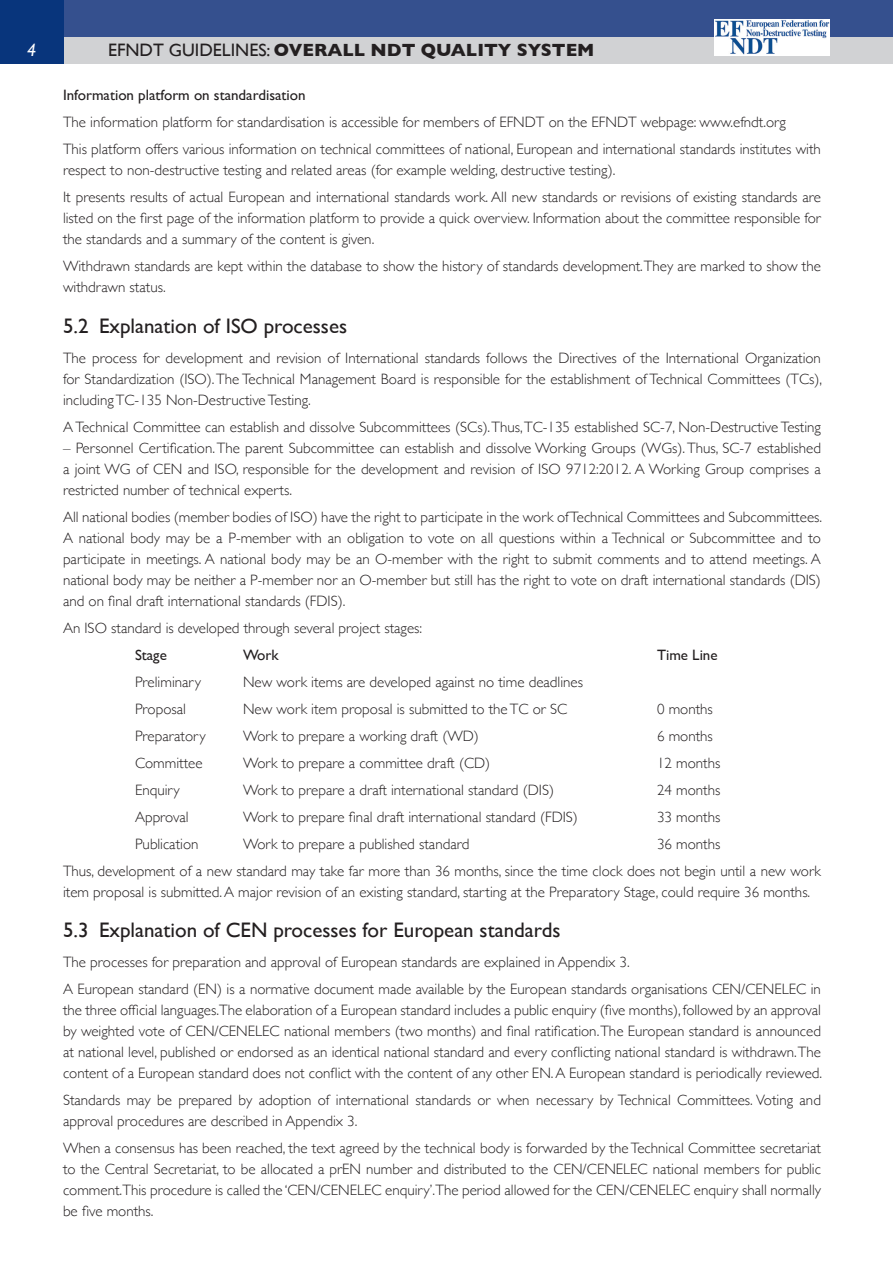
<style>
.page{position:relative;width:893px;height:1263px;background:#fff}
.page>*{position:absolute;margin:0;border:0;box-sizing:border-box;transform-origin:0 0}
.Heading_2{font:21px "Gill Sans";color:#231f20}
.t1{font:700 18px "Gill Sans";color:#231f20}
.t2{font:italic 18px "Gill Sans";color:#fff}
.Body_text{font:300 15px/21px "Gill Sans";color:#231f20;text-align:justify}
.Heading_4{font:15px "Gill Sans";color:#231f20}
.Body_text-2{font:15px "Gill Sans";color:#231f20}
.s1{font-weight:400}
</style>
<div class="page">
<div style="left:0;top:36px;width:893px;height:27px;background:#d1d2d4"></div>
<div style="left:0;top:0;width:893px;height:36px;background:#35508e"></div>
<div style="left:0;top:0;width:63px;height:63px;background:#08357c"></div>
<img style="left:715px;top:20px;width:115px;height:36px">
<p class="t2" style="left:27px;top:39px;width:11px">4</p>
<p class="t1" style="left:108px;top:35px;width:488px"><span class="s1">EFNDT GUIDELINES:</span> OVERALL NDT QUALITY SYSTEM</p>
<p class="Heading_4" style="left:63px;top:86px;width:244px">Information platform on standardisation</p>
<p class="Body_text" style="left:63px;top:111px;width:724px">The information platform for standardisation is accessible for members of EFNDT on the EFNDT webpage: www.efndt.org</p>
<p class="Body_text" style="left:63px;top:138px;width:759px">This platform offers various information on technical committees of national, European and international standards institutes with respect to non-destructive testing and related areas (for example welding, destructive testing).</p>
<p class="Body_text" style="left:63px;top:186px;width:759px">It presents results of actual European and international standards work. All new standards or revisions of existing standards are listed on the first page of the information platform to provide a quick overview. Information about the committee responsible for the standards and a summary of the content is given.</p>
<p class="Body_text" style="left:63px;top:255px;width:759px">Withdrawn standards are kept within the database to show the history of standards development. They are marked to show the withdrawn status.</p>
<p class="Heading_2" style="left:63px;top:313px;width:286px">5.2 Explanation of ISO processes</p>
<p class="Body_text" style="left:63px;top:346px;width:761px">The process for development and revision of International standards follows the Directives of the International Organization for Standardization (ISO). The Technical Management Board is responsible for the establishment of Technical Committees (TCs), including TC-135 Non-Destructive Testing.</p>
<p class="Body_text" style="left:63px;top:415px;width:759px">A Technical Committee can establish and dissolve Subcommittees (SCs). Thus, TC-135 established SC-7, Non-Destructive Testing</p>
<p class="Body_text" style="left:63px;top:436px;width:759px">– Personnel Certification. The parent Subcommittee can establish and dissolve Working Groups (WGs). Thus, SC-7 established a joint WG of CEN and ISO, responsible for the development and revision of ISO 9712:2012. A Working Group comprises a restricted number of technical experts.</p>
<p class="Body_text" style="left:63px;top:505px;width:761px">All national bodies (member bodies of ISO) have the right to participate in the work of Technical Committees and Subcommittees.<br>A national body may be a P-member with an obligation to vote on all questions within a Technical or Subcommittee and to participate in meetings. A national body may be an O-member with the right to submit comments and to attend meetings. A national body may be neither a P-member nor an O-member but still has the right to vote on draft international standards (DIS) and on final draft international standards (FDIS).</p>
<p class="Body_text" style="left:63px;top:616px;width:361px">An ISO standard is developed through several project stages:</p>
<p class="Body_text-2" style="left:135px;top:646px;width:33px">Stage</p>
<p class="Body_text-2" style="left:243px;top:646px;width:37px">Work</p>
<p class="Body_text-2" style="left:657px;top:646px;width:62px">Time Line</p>
<p class="Body_text" style="left:135px;top:670px;width:67px">Preliminary</p>
<p class="Body_text" style="left:243px;top:670px;width:342px">New work items are developed against no time deadlines</p>
<p class="Body_text" style="left:135px;top:697px;width:53px">Proposal</p>
<p class="Body_text" style="left:243px;top:697px;width:326px">New work item proposal is submitted to the TC or SC</p>
<p class="Body_text" style="left:657px;top:697px;width:57px">0 months</p>
<p class="Body_text" style="left:135px;top:724px;width:72px">Preparatory</p>
<p class="Body_text" style="left:243px;top:724px;width:237px">Work to prepare a working draft (WD)</p>
<p class="Body_text" style="left:657px;top:724px;width:57px">6 months</p>
<p class="Body_text" style="left:135px;top:751px;width:69px">Committee</p>
<p class="Body_text" style="left:243px;top:751px;width:249px">Work to prepare a committee draft (CD)</p>
<p class="Body_text" style="left:657px;top:751px;width:65px">12 months</p>
<p class="Body_text" style="left:135px;top:778px;width:46px">Enquiry</p>
<p class="Body_text" style="left:243px;top:778px;width:312px">Work to prepare a draft international standard (DIS)</p>
<p class="Body_text" style="left:657px;top:778px;width:65px">24 months</p>
<p class="Body_text" style="left:135px;top:805px;width:55px">Approval</p>
<p class="Body_text" style="left:243px;top:805px;width:336px">Work to prepare final draft international standard (FDIS)</p>
<p class="Body_text" style="left:657px;top:805px;width:65px">33 months</p>
<p class="Body_text" style="left:135px;top:832px;width:65px">Publication</p>
<p class="Body_text" style="left:243px;top:832px;width:228px">Work to prepare a published standard</p>
<p class="Body_text" style="left:657px;top:832px;width:65px">36 months</p>
<p class="Body_text" style="left:63px;top:859px;width:759px">Thus, development of a new standard may take far more than 36 months, since the time clock does not begin until a new work item proposal is submitted. A major revision of an existing standard, starting at the Preparatory Stage, could require 36 months.</p>
<p class="Heading_2" style="left:63px;top:917px;width:499px">5.3 Explanation of CEN processes for European standards</p>
<p class="Body_text" style="left:63px;top:951px;width:568px">The processes for preparation and approval of European standards are explained in Appendix 3.</p>
<p class="Body_text" style="left:63px;top:978px;width:761px">A European standard (EN) is a normative document made available by the European standards organisations CEN/CENELEC in the three official languages.The elaboration of a European standard includes a public enquiry (five months), followed by an approval by weighted vote of CEN/CENELEC national members (two months) and final ratification. The European standard is announced at national level, published or endorsed as an identical national standard and every conflicting national standard is withdrawn. The content of a European standard does not conflict with the content of any other EN. A European standard is periodically reviewed.</p>
<p class="Body_text" style="left:63px;top:1089px;width:759px">Standards may be prepared by adoption of international standards or when necessary by Technical Committees. Voting and approval procedures are described in Appendix 3.</p>
<p class="Body_text" style="left:63px;top:1137px;width:759px">When a consensus has been reached, the text agreed by the technical body is forwarded by the Technical Committee secretariat to the Central Secretariat, to be allocated a prEN number and distributed to the CEN/CENELEC national members for public comment.This procedure is called the ‘CEN/CENELEC enquiry’.The period allowed for the CEN/CENELEC enquiry shall normally be five months.</p>
</div>
